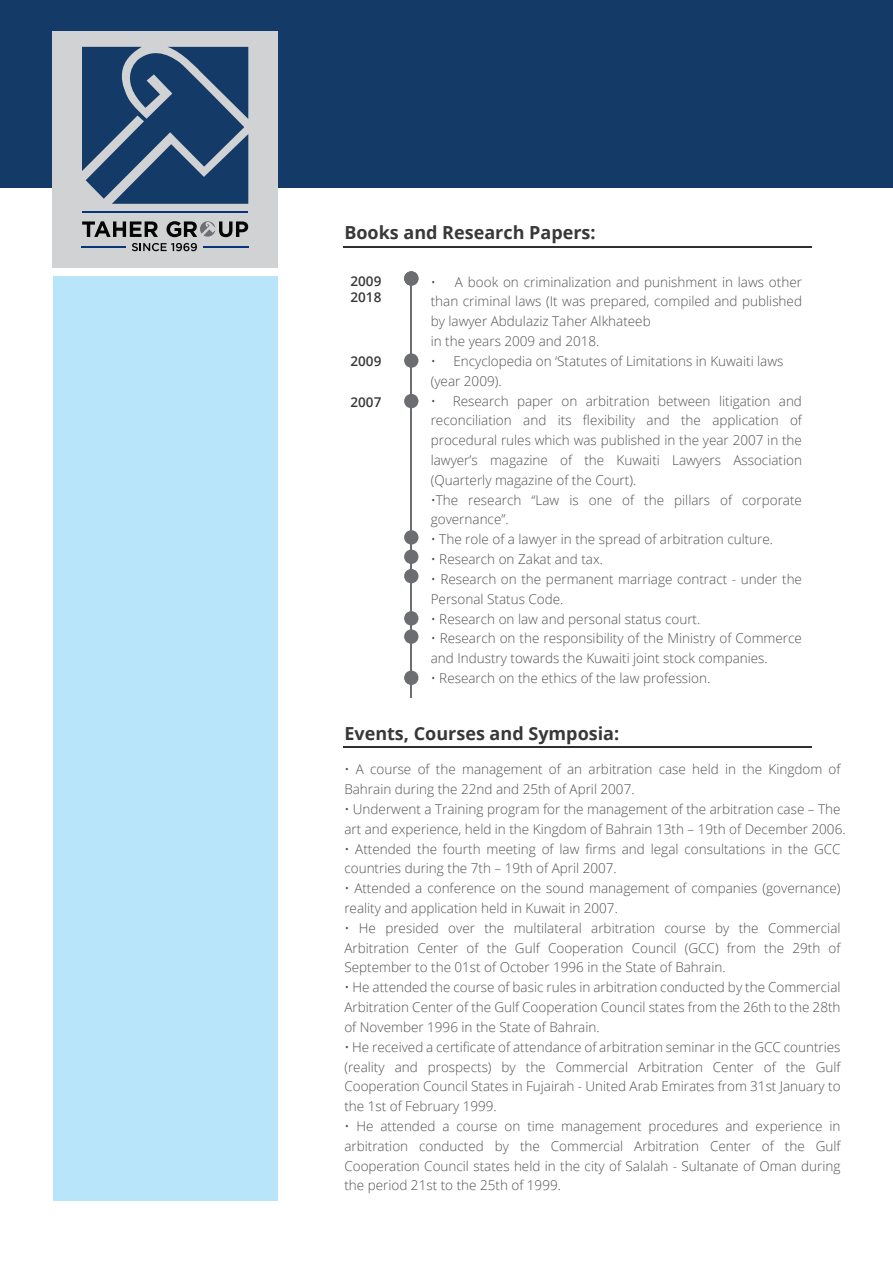
<style>
.page{position:relative;width:893px;height:1263px;background:#fff}
.page>*{position:absolute;margin:0;border:0;box-sizing:border-box;transform-origin:0 0}
.t1{font:700 18px "Open Sans";color:#383839}
.t2{font:300 13.5px/19.8px "Open Sans";color:#505150}
.t3{font:600 13.5px/16.2px "Open Sans";color:#383839}
</style>
<div class="page">
<div style="left:0;top:0;width:893px;height:188px;background:#143a67"></div>
<hr style="left:410px;top:278px;width:2px;height:420px;background:#6c6d70">
<hr style="left:343px;top:246px;width:468px;height:1px;background:#312f30">
<hr style="left:343px;top:746px;width:468px;height:2px;background:#312f30">
<svg style="left:404px;top:271px;width:14px;height:15px"></svg>
<svg style="left:404px;top:353px;width:14px;height:15px"></svg>
<svg style="left:404px;top:394px;width:14px;height:14px"></svg>
<svg style="left:404px;top:530px;width:14px;height:14px"></svg>
<svg style="left:404px;top:550px;width:14px;height:33px"></svg>
<svg style="left:404px;top:611px;width:14px;height:33px"></svg>
<svg style="left:404px;top:671px;width:14px;height:14px"></svg>
<div style="left:53px;top:276px;width:225px;height:924px;background:#b9e5fa"></div>
<div style="left:53px;top:31px;width:225px;height:236px;background:#d1d2d4"></div>
<svg style="left:82px;top:46px;width:166px;height:158px"></svg>
<hr style="left:82px;top:212px;width:166px;height:1px;background:#08347b">
<svg style="left:82px;top:221px;width:76px;height:16px"></svg>
<svg style="left:132px;top:243px;width:65px;height:8px"></svg>
<hr style="left:82px;top:247px;width:44px;height:1px;background:#08347b">
<hr style="left:203px;top:247px;width:45px;height:1px;background:#08347b">
<svg style="left:167px;top:221px;width:81px;height:16px"></svg>
<h1 class="t1" style="left:344px;top:220px;width:253px">Books and Research Papers:</h1>
<p class="t3" style="left:351px;top:272px;width:32px">2009<br>2018</p>
<p class="t3" style="left:351px;top:352px;width:32px">2009</p>
<p class="t3" style="left:351px;top:394px;width:32px">2007</p>
<p class="t2" style="left:431px;top:271px;width:373px">• A book on criminalization and punishment in laws other than criminal laws (It was prepared, compiled and published by lawyer Abdulaziz Taher Alkhateeb<br>in the years 2009 and 2018.</p>
<p class="t2" style="left:431px;top:351px;width:354px">• Encyclopedia on ‘Statutes of Limitations in Kuwaiti laws (year 2009).</p>
<p class="t2" style="left:431px;top:390px;width:373px;text-align:justify">• Research paper on arbitration between litigation and reconciliation and its flexibility and the application of procedural rules which was published in the year 2007 in the lawyer’s magazine of the Kuwaiti Lawyers Association (Quarterly magazine of the Court).</p>
<p class="t2" style="left:431px;top:489px;width:373px">•The research “Law is one of the pillars of corporate governance”.</p>
<p class="t2" style="left:431px;top:529px;width:344px">• The role of a lawyer in the spread of arbitration culture.</p>
<p class="t2" style="left:431px;top:549px;width:174px">• Research on Zakat and tax.</p>
<p class="t2" style="left:431px;top:569px;width:373px">• Research on the permanent marriage contract - under the<br>Personal Status Code.</p>
<p class="t2" style="left:431px;top:608px;width:271px">• Research on law and personal status court.</p>
<p class="t2" style="left:431px;top:628px;width:373px">• Research on the responsibility of the Ministry of Commerce and Industry towards the Kuwaiti joint stock companies.</p>
<p class="t2" style="left:431px;top:668px;width:281px">• Research on the ethics of the law profession.</p>
<h1 class="t1" style="left:344px;top:720px;width:276px">Events, Courses and Symposia:</h1>
<p class="t2" style="left:344px;top:759px;width:498px">• A course of the management of an arbitration case held in the Kingdom of<br>Bahrain during the 22nd and 25th of April 2007.</p>
<p class="t2" style="left:344px;top:799px;width:503px">• Underwent a Training program for the management of the arbitration case – The art and experience, held in the Kingdom of Bahrain 13th – 19th of December 2006.</p>
<p class="t2" style="left:344px;top:838px;width:498px">• Attended the fourth meeting of law firms and legal consultations in the GCC countries during the 7th – 19th of April 2007.</p>
<p class="t2" style="left:344px;top:878px;width:498px">• Attended a conference on the sound management of companies (governance) reality and application held in Kuwait in 2007.</p>
<p class="t2" style="left:344px;top:918px;width:498px;text-align:justify">• He presided over the multilateral arbitration course by the Commercial Arbitration Center of the Gulf Cooperation Council (GCC) from the 29th of September to the 01st of October 1996 in the State of Bahrain.</p>
<p class="t2" style="left:344px;top:977px;width:498px;text-align:justify">• He attended the course of basic rules in arbitration conducted by the Commercial Arbitration Center of the Gulf Cooperation Council states from the 26th to the 28th of November 1996 in the State of Bahrain.</p>
<p class="t2" style="left:344px;top:1036px;width:498px;text-align:justify">• He received a certificate of attendance of arbitration seminar in the GCC countries (reality and prospects) by the Commercial Arbitration Center of the Gulf Cooperation Council States in Fujairah - United Arab Emirates from 31st January to the 1st of February 1999.</p>
<p class="t2" style="left:344px;top:1116px;width:498px;text-align:justify">• He attended a course on time management procedures and experience in arbitration conducted by the Commercial Arbitration Center of the Gulf Cooperation Council states held in the city of Salalah - Sultanate of Oman during the period 21st to the 25th of 1999.</p>
</div>
